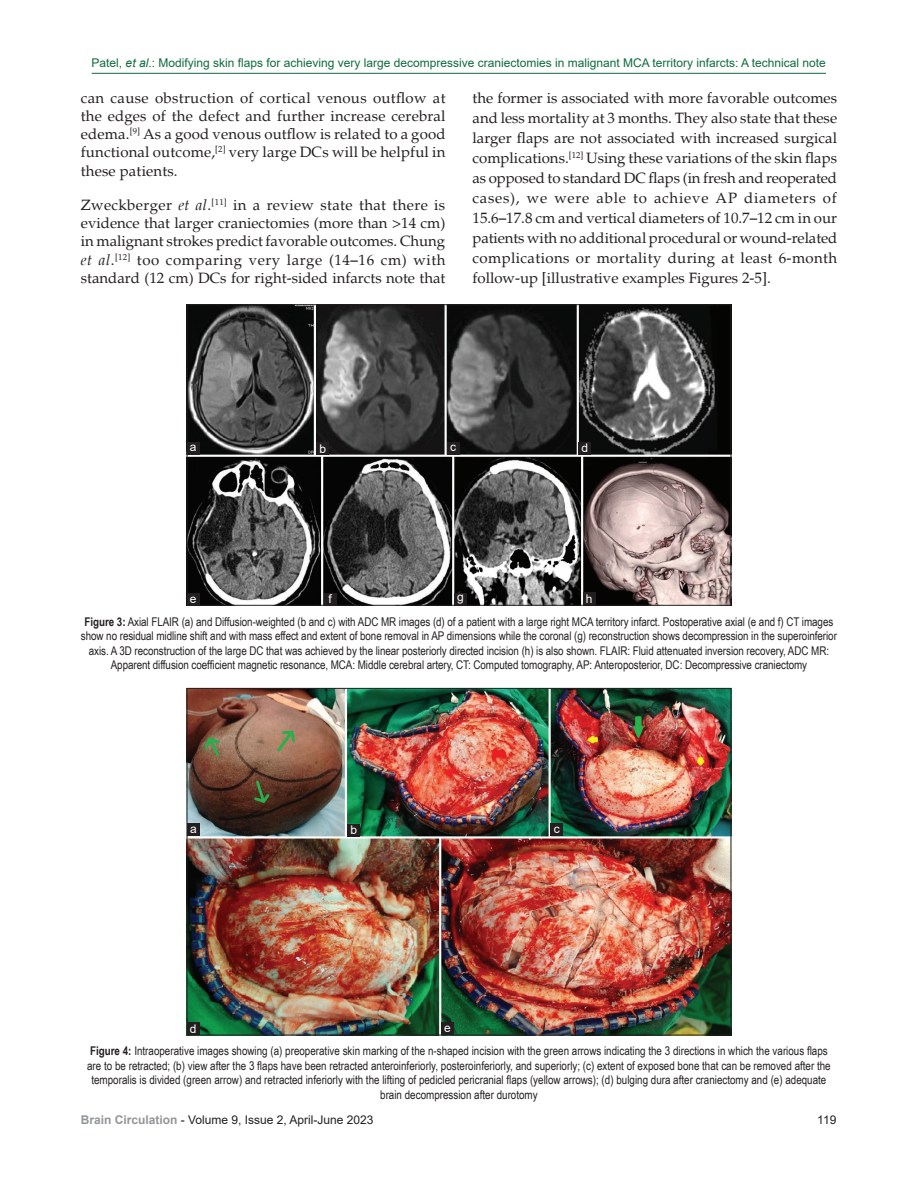
<style>
.page{position:relative;width:918px;height:1188px;background:#fff}
.page>*{position:absolute;margin:0;border:0;box-sizing:border-box;transform-origin:0 0}
.TX{font:15px/20px "Palatino";color:#231f20;text-align:justify}
.FGC{font:12px/14.4px "Arial Narrow";letter-spacing:-.005em;color:#231f20;text-align:center}
.t1{font:12px "Arial";color:#0e6c3f}
.t2{font:12px "Arial";color:#231f20}
.LABEL{font:12px "Arial";color:#fff}
.s1{font-style:italic}
.s2{font-weight:700}
.s3{font-weight:700;color:#939598}
</style>
<div class="page">
<hr style="left:92px;top:73px;width:734px;height:1px;background:#0e6c3f">
<img style="left:189px;top:307px;width:540px;height:296px">
<div style="left:579px;top:442px;width:12px;height:13px;background:#231f20"></div>
<div style="left:583px;top:592px;width:13px;height:13px;background:#231f20"></div>
<div style="left:447px;top:442px;width:13px;height:13px;background:#231f20"></div>
<div style="left:454px;top:593px;width:13px;height:13px;background:#231f20"></div>
<div style="left:316px;top:442px;width:13px;height:13px;background:#231f20"></div>
<div style="left:324px;top:593px;width:12px;height:12px;background:#231f20"></div>
<div style="left:187px;top:442px;width:13px;height:13px;background:#231f20"></div>
<div style="left:187px;top:593px;width:13px;height:13px;background:#231f20"></div>
<img style="left:189px;top:690px;width:540px;height:343px">
<div style="left:187px;top:1022px;width:13px;height:13px;background:#231f20"></div>
<div style="left:550px;top:823px;width:13px;height:13px;background:#231f20"></div>
<div style="left:347px;top:824px;width:13px;height:12px;background:#231f20"></div>
<div style="left:187px;top:823px;width:13px;height:13px;background:#231f20"></div>
<div style="left:441px;top:1022px;width:13px;height:13px;background:#231f20"></div>
<p class="t1" style="left:92px;top:55px;width:736px">Patel, <span class="s1">et al</span>.: Modifying skin flaps for achieving very large decompressive craniectomies in malignant MCA territory infarcts: A technical note</p>
<p class="TX" style="left:81px;top:89px;width:366px;line-height:18.1px">can cause obstruction of cortical venous outflow at the edges of the defect and further increase cerebral edema.<sup>[9]</sup> As a good venous outflow is related to a good functional outcome,<sup>[2]</sup> very large DCs will be helpful in these patients.</p>
<p class="TX" style="left:81px;top:196px;width:366px;line-height:18.1px">Zweckberger <span class="s1">et al</span>.<sup>[11]</sup> in a review state that there is evidence that larger craniectomies (more than &gt;14 cm) in malignant strokes predict favorable outcomes. Chung <span class="s1">et al</span>.<sup>[12]</sup> too comparing very large (14–16 cm) with standard (12 cm) DCs for right‑sided infarcts note that</p>
<p class="TX" style="left:472px;top:88px;width:366px">the former is associated with more favorable outcomes and less mortality at 3 months. They also state that these larger flaps are not associated with increased surgical complications.<sup>[12]</sup> Using these variations of the skin flaps as opposed to standard DC flaps (in fresh and reoperated cases), we were able to achieve AP diameters of 15.6–17.8 cm and vertical diameters of 10.7–12 cm in our patients with no additional procedural or wound‑related complications or mortality during at least 6‑month follow‑up [illustrative examples Figures 2‑5].</p>
<p class="LABEL" style="left:190px;top:439px;width:8px">a</p>
<p class="LABEL" style="left:190px;top:590px;width:8px">e</p>
<p class="LABEL" style="left:320px;top:440px;width:8px">b</p>
<p class="LABEL" style="left:328px;top:591px;width:5px">f</p>
<p class="LABEL" style="left:450px;top:439px;width:7px">c</p>
<p class="LABEL" style="left:457px;top:589px;width:8px">g</p>
<p class="LABEL" style="left:582px;top:440px;width:8px">d</p>
<p class="LABEL" style="left:586px;top:591px;width:8px">h</p>
<p class="FGC" style="left:81px;top:614px;width:758px"><span class="s2">Figure 3:</span> Axial FLAIR (a) and Diffusion‑weighted (b and c) with ADC MR images (d) of a patient with a large right MCA territory infarct. Postoperative axial (e and f) CT images show no residual midline shift and with mass effect and extent of bone removal in AP dimensions while the coronal (g) reconstruction shows decompression in the superoinferior axis. A 3D reconstruction of the large DC that was achieved by the linear posteriorly directed incision (h) is also shown. FLAIR: Fluid attenuated inversion recovery, ADC MR:<br>Apparent diffusion coefficient magnetic resonance, MCA: Middle cerebral artery, CT: Computed tomography, AP: Anteroposterior, DC: Decompressive craniectomy</p>
<p class="LABEL" style="left:190px;top:821px;width:8px">a</p>
<p class="LABEL" style="left:350px;top:822px;width:8px">b</p>
<p class="LABEL" style="left:554px;top:821px;width:7px">c</p>
<p class="LABEL" style="left:190px;top:1021px;width:8px">d</p>
<p class="LABEL" style="left:444px;top:1020px;width:8px">e</p>
<p class="FGC" style="left:87px;top:1044px;width:745px"><span class="s2">Figure 4:</span> Intraoperative images showing (a) preoperative skin marking of the n‑shaped incision with the green arrows indicating the 3 directions in which the various flaps are to be retracted; (b) view after the 3 flaps have been retracted anteroinferiorly, posteroinferiorly, and superiorly; (c) extent of exposed bone that can be removed after the temporalis is divided (green arrow) and retracted inferiorly with the lifting of pedicled pericranial flaps (yellow arrows); (d) bulging dura after craniectomy and (e) adequate brain decompression after durotomy</p>
<p class="t2" style="left:81px;top:1111px;width:294px"><span class="s3">Brain Circulation</span> - Volume 9, Issue 2, April‑June 2023</p>
<p class="t2" style="left:817px;top:1111px;width:21px">119</p>
</div>
